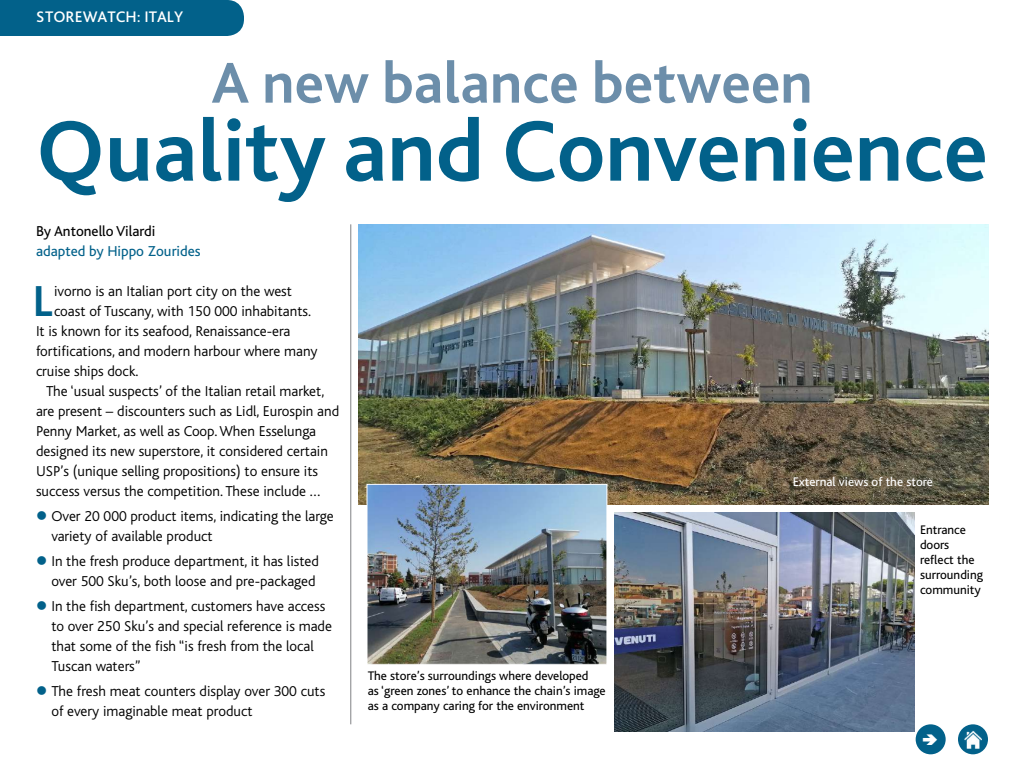
<style>
.page{position:relative;width:1024px;height:768px;background:#fff}
.page>*{position:absolute;margin:0;border:0;box-sizing:border-box;transform-origin:0 0}
.t1{font:700 90px "Bliss Pro";color:#02618a}
.t2{font:700 60px "Bliss Pro";color:#6c8eaa}
.t3{font:700 45.3px "Bliss Pro";color:#02618a}
.t4{font:500 16px "Bliss Pro";color:#fff}
.t5{font:300 15px/20px "Bliss";color:#000}
.t6{font:15px "Bliss";color:#02618a}
.t7{font:15px "Bliss";color:#000}
.t8{font:13px/15px "Bliss";color:#000}
.t9{font:13px "Bliss";color:#fff}
.s1{color:#02618a}
</style>
<div class="page">
<div style="left:916px;top:724px;width:30px;height:30px;background:#02618a;border-radius:50%"></div>
<div style="left:958px;top:724px;width:30px;height:30px;background:#02618a;border-radius:50%"></div>
<img style="left:964px;top:730px;width:18px;height:18px">
<div style="left:0;top:0;width:244px;height:36px;background:#02618a"></div>
<hr style="left:351px;top:224px;width:1px;height:500px;background:#808285">
<img style="left:359px;top:224px;width:630px;height:280px">
<img style="left:368px;top:486px;width:237px;height:177px">
<div style="left:366px;top:484px;width:241px;height:181px;border:1px solid #fff"></div>
<img style="left:614px;top:512px;width:301px;height:220px">
<p class="t4" style="left:36px;top:6px;width:149px">STOREWATCH: ITALY</p>
<h2 class="t2" style="left:211px;top:45px;width:603px">A new balance between</h2>
<h1 class="t1" style="left:36px;top:95px;width:953px">Quality and Convenience</h1>
<p class="t7" style="left:36px;top:223px;width:121px">By Antonello Vilardi</p>
<p class="t6" style="left:36px;top:243px;width:166px">adapted by Hippo Zourides</p>
<h3 class="t3" style="left:32px;top:273px;width:22px">L</h3>
<p class="t5" style="left:54px;top:281px;width:240px">ivorno is an Italian port city on the west</p>
<p class="t5" style="left:54px;top:301px;width:259px">coast of Tuscany, with 150 000 inhabitants.</p>
<p class="t5" style="left:36px;top:321px;width:256px">It is known for its seafood, Renaissance-era</p>
<p class="t5" style="left:36px;top:341px;width:283px">fortifications, and modern harbour where many</p>
<p class="t5" style="left:36px;top:361px;width:104px">cruise ships dock.</p>
<p class="t5" style="left:46px;top:381px;width:280px">The ‘usual suspects’ of the Italian retail market,</p>
<p class="t5" style="left:36px;top:401px;width:305px">are present – discounters such as Lidl, Eurospin and</p>
<p class="t5" style="left:36px;top:421px;width:282px">Penny Market, as well as Coop. When Esselunga</p>
<p class="t5" style="left:36px;top:441px;width:293px">designed its new superstore, it considered certain</p>
<p class="t5" style="left:36px;top:461px;width:284px">USP’s (unique selling propositions) to ensure its</p>
<p class="t5" style="left:36px;top:481px;width:286px">success versus the competition. These include …</p>
<p class="t5" style="left:51px;top:506px;width:284px;text-indent:-15px"><span class="s1">●</span> Over 20 000 product items, indicating the large variety of available product</p>
<p class="t5" style="left:36px;top:551px;width:284px;text-align:right"><span class="s1">●</span> In the fresh produce department, it has listed over 500 Sku’s, both loose and pre-packaged</p>
<p class="t5" style="left:51px;top:596px;width:282px;text-indent:-15px"><span class="s1">●</span> In the fish department, customers have access to over 250 Sku’s and special reference is made that some of the fish “is fresh from the local Tuscan waters”</p>
<p class="t5" style="left:51px;top:681px;width:275px;text-indent:-15px"><span class="s1">●</span> The fresh meat counters display over 300 cuts of every imaginable meat product</p>
<p class="t9" style="left:793px;top:475px;width:142px">External views of the store</p>
<p class="t8" style="left:920px;top:523px;width:65px">Entrance doors reflect the surrounding community</p>
<p class="t8" style="left:368px;top:668px;width:240px">The store’s surroundings where developed<br>as ‘green zones’ to enhance the chain’s image as a company caring for the environment</p>
</div>
